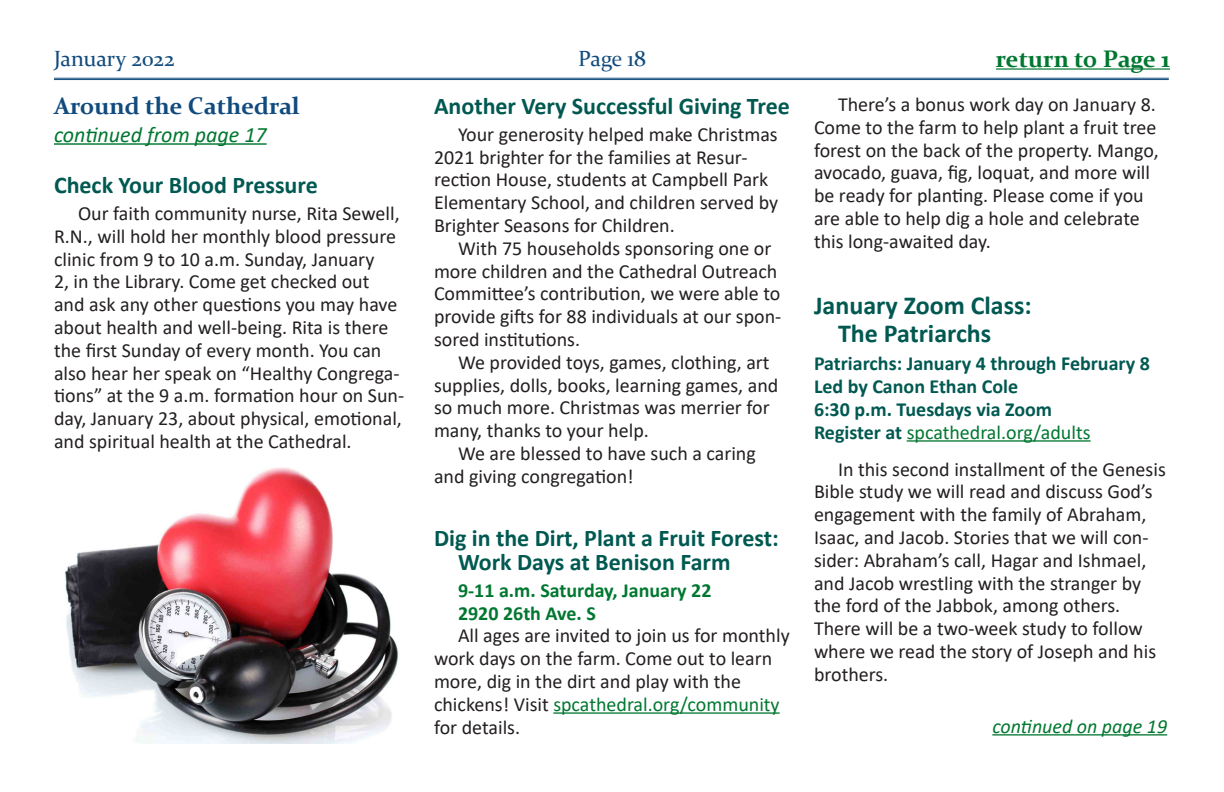
<style>
.page{position:relative;width:1224px;height:792px;background:#fff}
.page>*{position:absolute;margin:0;border:0;box-sizing:border-box;transform-origin:0 0}
.BTI_-_1_column{font:700 26px/28px "Calibri";color:#005951}
.SH_-_Teal{font:700 24px/24px "Calibri";color:#005951}
.Cont_fr_Header_Blue{font:700 24px "Constantia";color:#114b7d}
.t1{font:700 24px "Constantia";color:#007730}
.Cont_From_Page{font:italic 22px "Calibri";color:#007730}
.t2{font:22px "Constantia";color:#114b7d}
.BTI_-_1_column-2{font:20px/22.8px "Calibri";color:#231f20}
.BTI_-_1_column-3{font:700 20px "Calibri";color:#005951}
.BTI_-_1_column-4{font:700 20px "Calibri";color:#007730}
.BTI_-_1_column-5{font:20px "Calibri";color:#007730}
.BTI_-_1_column-6{font:italic 20px "Calibri";color:#007730}
.s1{font-weight:700;color:#005951}
.s2{color:#007730}
</style>
<div class="page">
<hr style="left:54px;top:78px;width:1115px;height:1px;background:#114b7d">
<hr style="left:54px;top:79px;width:1115px;height:1px;background:#114b7d">
<hr style="left:996px;top:68px;width:174px;height:2px;background:#007730">
<hr style="left:54px;top:143px;width:213px;height:2px;background:#007730">
<hr style="left:553px;top:712px;width:227px;height:2px;background:#007730">
<hr style="left:992px;top:734px;width:175px;height:2px;background:#007730">
<img style="left:65px;top:467px;width:333px;height:277px">
<hr style="left:907px;top:440px;width:184px;height:2px;background:#007730">
<p class="t2" style="left:54px;top:43px;width:122px">January 2022</p>
<p class="t2" style="left:578px;top:43px;width:69px">Page 18</p>
<p class="t1" style="left:996px;top:43px;width:176px">return to Page 1</p>
<p class="Cont_fr_Header_Blue" style="left:54px;top:89px;width:247px">Around the Cathedral</p>
<p class="Cont_From_Page" style="left:54px;top:119px;width:214px">continued from page 17</p>
<p class="BTI_-_1_column-2" style="left:814px;top:92px;width:346px;text-indent:24px">There’s a bonus work day on January 8.<br>Come to the farm to help plant a fruit tree forest on the back of the property. Mango, avocado, guava, fig, loquat, and more will be ready for planting. Please come if you are able to help dig a hole and celebrate this long-awaited day.</p>
<p class="SH_-_Teal" style="left:434px;top:94px;width:357px">Another Very Successful Giving Tree</p>
<p class="BTI_-_1_column-2" style="left:434px;top:122px;width:346px;text-indent:24px">Your generosity helped make Christmas 2021 brighter for the families at Resur&shy;rection House, students at Campbell Park Elementary School, and children served by Brighter Seasons for Children.</p>
<p class="BTI_-_1_column-2" style="left:434px;top:236px;width:349px;text-indent:24px">With 75 households sponsoring one or more children and the Cathedral Outreach Committee’s contribution, we were able to provide gifts for 88 individuals at our spon&shy;sored institutions.</p>
<p class="BTI_-_1_column-2" style="left:434px;top:350px;width:346px;text-indent:24px">We provided toys, games, clothing, art supplies, dolls, books, learning games, and so much more. Christmas was merrier for many, thanks to your help.</p>
<p class="BTI_-_1_column-2" style="left:434px;top:441px;width:323px;text-indent:24px">We are blessed to have such a caring and giving congregation!</p>
<p class="SH_-_Teal" style="left:54px;top:173px;width:265px">Check Your Blood Pressure</p>
<p class="BTI_-_1_column-2" style="left:54px;top:201px;width:352px;text-indent:24px">Our faith community nurse, Rita Sewell, R.N., will hold her monthly blood pressure clinic from 9 to 10 a.m. Sunday, January<br>2, in the Library. Come get checked out and ask any other questions you may have about health and well-being. Rita is there the first Sunday of every month. You can also hear her speak on “Healthy Congrega&shy;tions” at the 9 a.m. formation hour on Sun&shy;day, January 23, about physical, emotional, and spiritual health at the Cathedral.</p>
<p class="BTI_-_1_column" style="left:838px;top:291px;width:195px;text-indent:-24px">January Zoom Class:<br>The Patriarchs</p>
<p class="BTI_-_1_column-3" style="left:814px;top:350px;width:337px">Patriarchs: January 4 through February 8</p>
<p class="BTI_-_1_column-3" style="left:814px;top:372px;width:206px">Led by Canon Ethan Cole</p>
<p class="BTI_-_1_column-3" style="left:814px;top:395px;width:240px">6:30 p.m. Tuesdays via Zoom</p>
<p class="BTI_-_1_column-5" style="left:814px;top:418px;width:278px"><span class="s1">Register at</span> spcathedral.org/adults</p>
<p class="BTI_-_1_column-2" style="left:814px;top:457px;width:353px;text-indent:24px">In this second installment of the Genesis Bible study we will read and discuss God’s engagement with the family of Abraham, Isaac, and Jacob. Stories that we will con&shy;sider: Abraham’s call, Hagar and Ishmael, and Jacob wrestling with the stranger by the ford of the Jabbok, among others.<br>There will be a two-week study to follow where we read the story of Joseph and his brothers.</p>
<p class="SH_-_Teal" style="left:458px;top:526px;width:322px;text-indent:-24px">Dig in the Dirt, Plant a Fruit Forest:<br>Work Days at Benison Farm</p>
<p class="BTI_-_1_column-4" style="left:458px;top:576px;width:255px">9-11 a.m. Saturday, January 22</p>
<p class="BTI_-_1_column-4" style="left:458px;top:599px;width:139px">2920 26th Ave. S</p>
<p class="BTI_-_1_column-2" style="left:434px;top:624px;width:357px;text-indent:24px">All ages are invited to join us for monthly work days on the farm. Come out to learn more, dig in the dirt and play with the chickens! Visit <span class="s2">spcathedral.org/community </span>for details.</p>
<p class="BTI_-_1_column-6" style="left:992px;top:712px;width:176px">continued on page 19</p>
</div>
